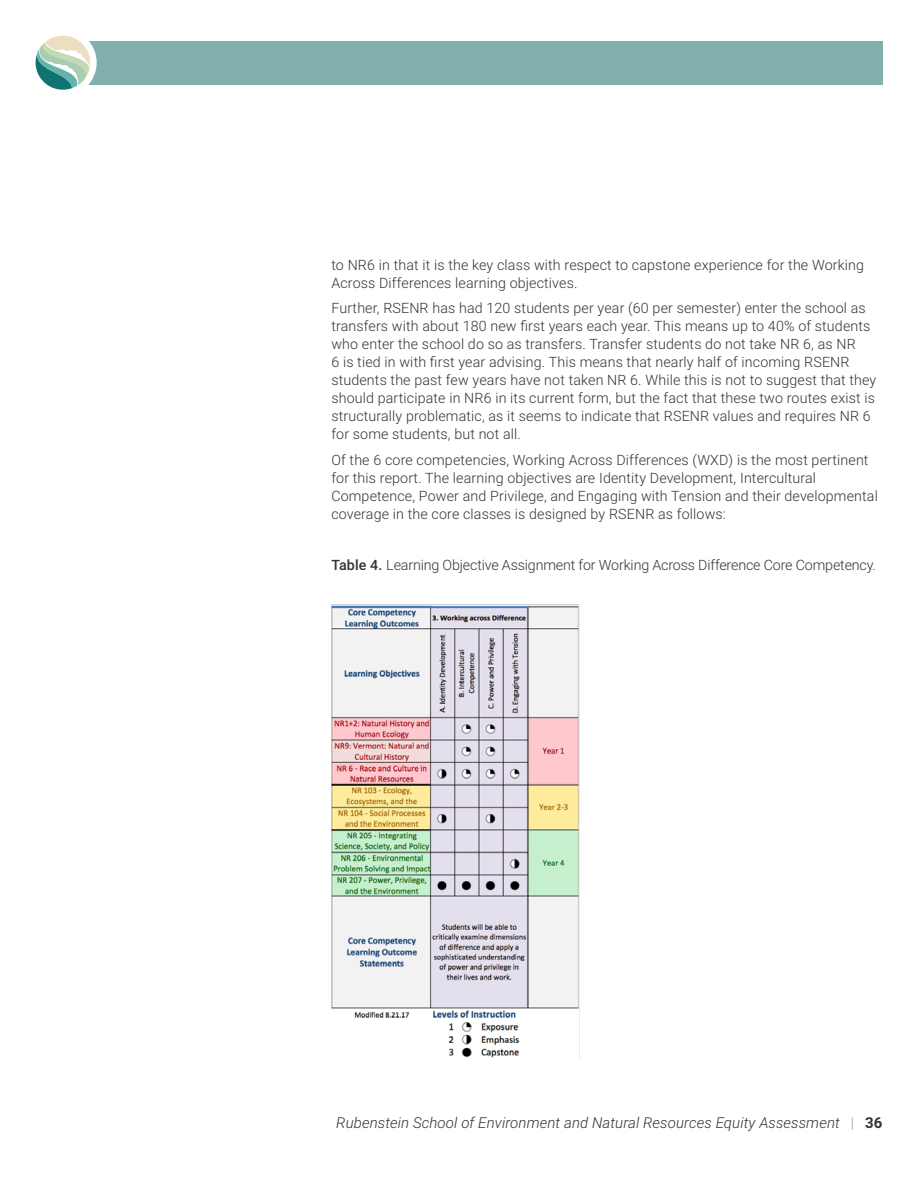
<style>
.page{position:relative;width:918px;height:1188px;background:#fff}
.page>*{position:absolute;margin:0;border:0;box-sizing:border-box;transform-origin:0 0}
.t1{font:italic 300 15px "Roboto";letter-spacing:.005em;color:#333}
.t2{font:300 14.25px/18px "Roboto";letter-spacing:.01em;color:#333}
.t3{font:300 14.25px "Roboto";letter-spacing:-.01em;color:#333}
.s1{font-weight:500}
.s2{font-style:normal;color:#999}
.s3{font-weight:700;font-style:normal}
</style>
<div class="page">
<div style="left:65px;top:41px;width:817px;height:43px;background:#82b1ad"></div>
<div style="left:29px;top:29px;width:68px;height:67px;background:#fff;border-radius:50%"></div>
<svg style="left:36px;top:36px;width:54px;height:54px"></svg>
<img style="left:331px;top:604px;width:248px;height:454px">
<p class="t2" style="left:331px;top:255px;width:534px">to NR6 in that it is the key class with respect to capstone experience for the Working<br>Across Differences learning objectives.</p>
<p class="t2" style="left:331px;top:299px;width:547px">Further, RSENR has had 120 students per year (60 per semester) enter the school as transfers with about 180 new first years each year. This means up to 40% of students who enter the school do so as transfers. Transfer students do not take NR 6, as NR<br>6 is tied in with first year advising. This means that nearly half of incoming RSENR students the past few years have not taken NR 6. While this is not to suggest that they should participate in NR6 in its current form, but the fact that these two routes exist is structurally problematic, as it seems to indicate that RSENR values and requires NR 6 for some students, but not all.</p>
<p class="t2" style="left:331px;top:450px;width:548px">Of the 6 core competencies, Working Across Differences (WXD) is the most pertinent for this report. The learning objectives are Identity Development, Intercultural Competence, Power and Privilege, and Engaging with Tension and their developmental coverage in the core classes is designed by RSENR as follows:</p>
<p class="t3" style="left:331px;top:555px;width:546px"><span class="s1">Table 4.</span> Learning Objective Assignment for Working Across Difference Core Competency.</p>
<p class="t1" style="left:336px;top:1112px;width:548px">Rubenstein School of Environment and Natural Resources Equity Assessment <span class="s2">|</span> <span class="s3">36</span></p>
</div>
